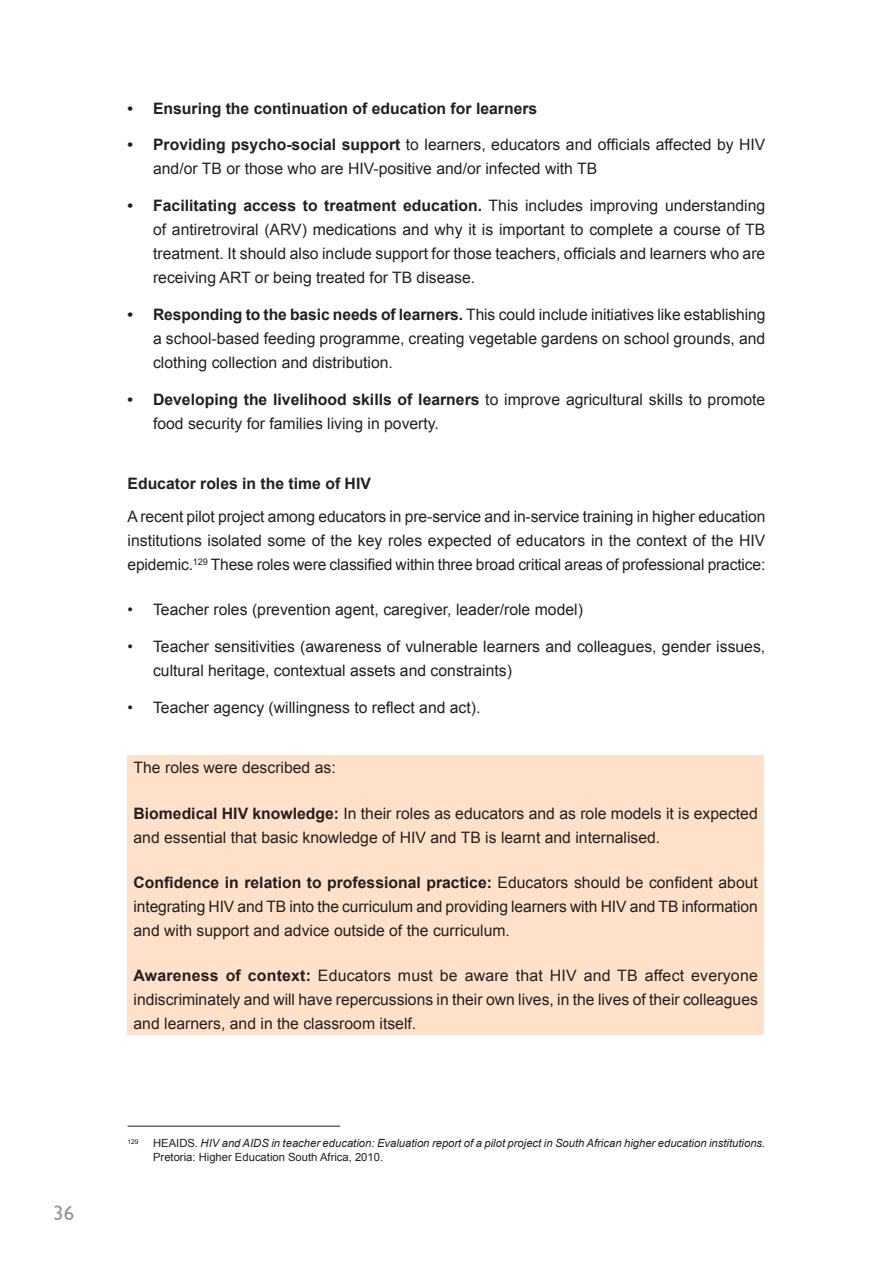
<style>
.page{position:relative;width:893px;height:1263px;background:#fff}
.page>*{position:absolute;margin:0;border:0;box-sizing:border-box;transform-origin:0 0}
.t1{font:21px "Gill Sans";color:#939598}
.t2{font:15.75px/24px "Arial";color:#231f20;text-align:justify}
.t3{font:700 15.75px "Arial";color:#231f20}
.t4{font:italic 11.25px/13.5px "Arial";color:#231f20}
.t5{font:6.6px "Arial";color:#231f20}
.s1{font-weight:700}
.s2{font-style:normal}
</style>
<div class="page">
<div style="left:128px;top:755px;width:636px;height:280px;background:#fee1c8"></div>
<hr style="left:128px;top:1126px;width:212px;height:1px;background:#231f20">
<h1 class="t1" style="left:53px;top:1201px;width:22px">36</h1>
<p class="t3" style="left:128px;top:99px;width:411px">• Ensuring the continuation of education for learners</p>
<p class="t2" style="left:153px;top:133px;width:614px;text-indent:-26px"><span class="s1">• Providing psycho-social support</span> to learners, educators and officials affected by HIV and/or TB or those who are HIV-positive and/or infected with TB</p>
<p class="t2" style="left:153px;top:194px;width:614px;text-indent:-26px"><span class="s1">• Facilitating access to treatment education.</span> This includes improving understanding of antiretroviral (ARV) medications and why it is important to complete a course of TB treatment. It should also include support for those teachers, officials and learners who are receiving ART or being treated for TB disease.</p>
<p class="t2" style="left:153px;top:302px;width:614px;text-indent:-26px"><span class="s1">• Responding to the basic needs of learners.</span> This could include initiatives like establishing a school-based feeding programme, creating vegetable gardens on school grounds, and clothing collection and distribution.</p>
<p class="t2" style="left:153px;top:387px;width:614px;text-indent:-26px"><span class="s1">• Developing the livelihood skills of learners</span> to improve agricultural skills to promote food security for families living in poverty.</p>
<p class="t3" style="left:128px;top:475px;width:245px">Educator roles in the time of HIV</p>
<p class="t2" style="left:128px;top:504px;width:639px">A recent pilot project among educators in pre-service and in-service training in higher education institutions isolated some of the key roles expected of educators in the context of the HIV epidemic.<sup>129</sup> These roles were classified within three broad critical areas of professional practice:</p>
<p class="t2" style="left:128px;top:598px;width:457px">• Teacher roles (prevention agent, caregiver, leader/role model)</p>
<p class="t2" style="left:153px;top:634px;width:614px;text-indent:-26px">• Teacher sensitivities (awareness of vulnerable learners and colleagues, gender issues, cultural heritage, contextual assets and constraints)</p>
<p class="t2" style="left:128px;top:695px;width:354px">• Teacher agency (willingness to reflect and act).</p>
<p class="t2" style="left:134px;top:756px;width:204px">The roles were described as:</p>
<p class="t2" style="left:134px;top:801px;width:626px"><span class="s1">Biomedical HIV knowledge:</span> In their roles as educators and as role models it is expected and essential that basic knowledge of HIV and TB is learnt and internalised.</p>
<p class="t2" style="left:134px;top:870px;width:626px"><span class="s1">Confidence in relation to professional practice:</span> Educators should be confident about integrating HIV and TB into the curriculum and providing learners with HIV and TB information and with support and advice outside of the curriculum.</p>
<p class="t2" style="left:134px;top:963px;width:626px"><span class="s1">Awareness of context:</span> Educators must be aware that HIV and TB affect everyone indiscriminately and will have repercussions in their own lives, in the lives of their colleagues and learners, and in the classroom itself.</p>
<p class="t5" style="left:128px;top:1138px;width:12px">129</p>
<p class="t4" style="left:153px;top:1137px;width:614px"><span class="s2">HEAIDS.</span> HIV and AIDS in teacher education: Evaluation report of a pilot project in South African higher education institutions.<br><span class="s2">Pretoria: Higher Education South Africa, 2010.</span></p>
</div>
